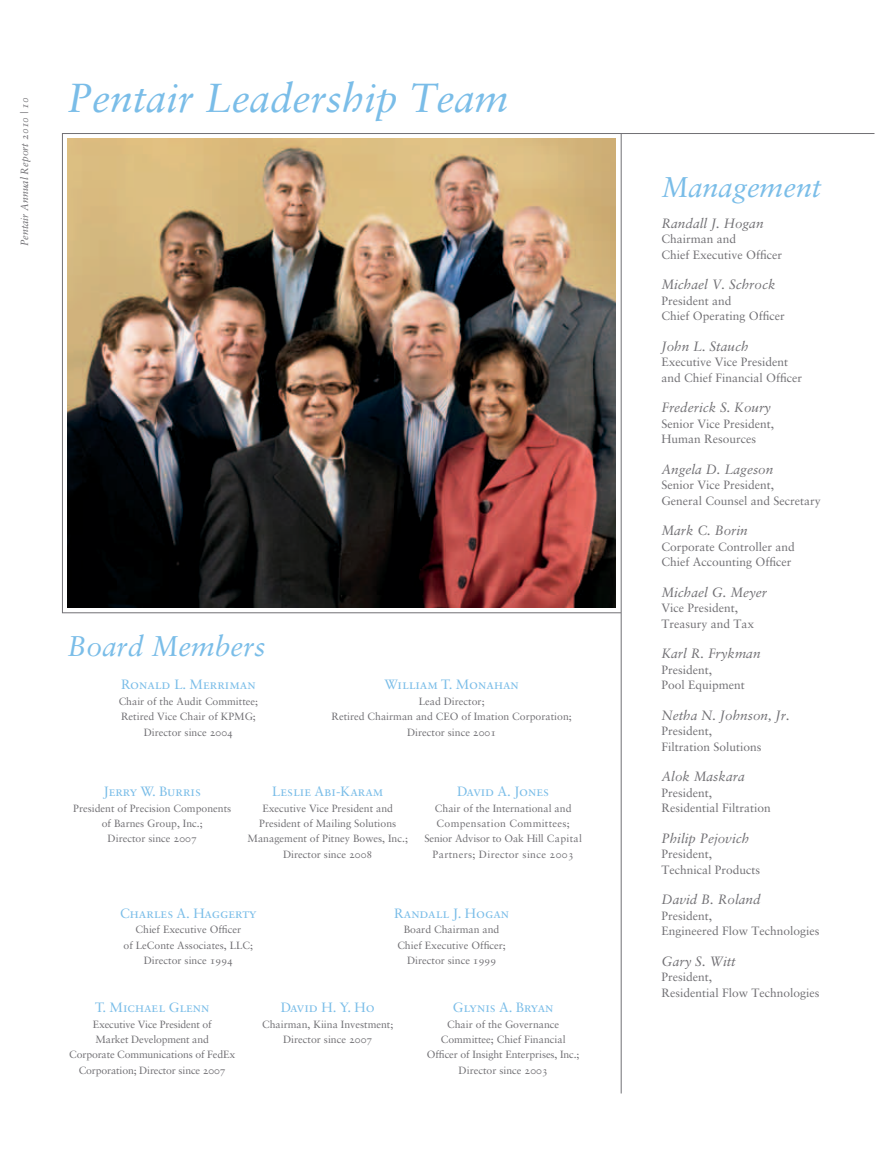
<style>
.page{position:relative;width:891px;height:1161px;background:#fff}
.page>*{position:absolute;margin:0;border:0;box-sizing:border-box;transform-origin:0 0}
.t1{font:40.5px "HK Sabon Italic Os F";color:#7abde8}
.t2{font:28.5px "HK Sabon Italic Os F";color:#7abde8}
.t3{font:13.5px "HK Sabon Italic Os F";color:#717074}
.t4{font:13.5px "Sabon Roman SC";color:#7abde8}
.t5{font:12px/15.3px "HK Sabon";color:#717074}
.t6{font:10.5px/15.3px "HK Sabon";color:#717074;text-align:center}
.t7{font:10.5px/15.3px "HK Sabon";letter-spacing:.03em;color:#717074;text-align:center}
.t8{font:10.5px "HK Sabon Italic Os F";color:#717074}
</style>
<div class="page">
<img style="left:68px;top:139px;width:548px;height:469px">
<hr style="left:621px;top:133px;width:1px;height:960px;background:#717074">
<hr style="left:621px;top:133px;width:253px;height:1px;background:#717074">
<p class="t8" style="left:18px;top:246px;width:151px;rotate:-90deg">Pentair Annual Report 2010 | 10</p>
<h1 class="t1" style="left:68px;top:74px;width:443px">Pentair Leadership Team</h1>
<h2 class="t2" style="left:68px;top:630px;width:199px">Board Members</h2>
<p class="t4" style="left:121px;top:677px;width:136px">Ronald L. Merriman</p>
<p class="t6" style="left:119px;top:693px;width:141px">Chair of the Audit Committee;<br>Retired Vice Chair of KPMG;<br>Director since 2004</p>
<p class="t4" style="left:385px;top:677px;width:136px">William T. Monahan</p>
<p class="t6" style="left:331px;top:693px;width:242px">Lead Director;<br>Retired Chairman and CEO of Imation Corporation;<br>Director since 2001</p>
<p class="t4" style="left:103px;top:784px;width:99px">Jerry W. Burris</p>
<p class="t6" style="left:73px;top:800px;width:160px">President of Precision Components of Barnes Group, Inc.;<br>Director since 2007</p>
<p class="t4" style="left:272px;top:784px;width:113px">Leslie Abi-Karam</p>
<p class="t6" style="left:248px;top:800px;width:162px">Executive Vice President and<br>President of Mailing Solutions<br>Management of Pitney Bowes, Inc.;<br>Director since 2008</p>
<p class="t4" style="left:457px;top:784px;width:94px">David A. Jones</p>
<p class="t7" style="left:424px;top:800px;width:159px">Chair of the International and<br>Compensation Committees;<br>Senior Advisor to Oak Hill Capital<br>Partners; Director since 2003</p>
<p class="t4" style="left:120px;top:905px;width:138px">Charles A. Haggerty</p>
<p class="t6" style="left:124px;top:922px;width:131px">Chief Executive Officer<br>of LeConte Associates, LLC;<br>Director since 1994</p>
<p class="t4" style="left:394px;top:905px;width:116px">Randall J. Hogan</p>
<p class="t6" style="left:397px;top:922px;width:110px">Board Chairman and<br>Chief Executive Officer;<br>Director since 1999</p>
<p class="t4" style="left:95px;top:999px;width:116px">T. Michael Glenn</p>
<p class="t6" style="left:69px;top:1016px;width:167px">Executive Vice President of<br>Market Development and<br>Corporate Communications of FedEx<br>Corporation; Director since 2007</p>
<p class="t4" style="left:281px;top:999px;width:95px">David H. Y. Ho</p>
<p class="t6" style="left:262px;top:1016px;width:133px">Chairman, Kiina Investment;<br>Director since 2007</p>
<p class="t4" style="left:453px;top:999px;width:102px">Glynis A. Bryan</p>
<p class="t6" style="left:427px;top:1016px;width:154px">Chair of the Governance<br>Committee; Chief Financial<br>Officer of Insight Enterprises, Inc.;<br>Director since 2003</p>
<h2 class="t2" style="left:662px;top:171px;width:161px">Management</h2>
<p class="t3" style="left:662px;top:215px;width:104px">Randall J. Hogan</p>
<p class="t5" style="left:662px;top:231px;width:122px">Chairman and<br>Chief Executive Officer</p>
<p class="t3" style="left:662px;top:277px;width:116px">Michael V. Schrock</p>
<p class="t5" style="left:662px;top:293px;width:125px">President and<br>Chief Operating Officer</p>
<p class="t3" style="left:662px;top:338px;width:89px">John L. Stauch</p>
<p class="t5" style="left:662px;top:354px;width:142px">Executive Vice President and Chief Financial Officer</p>
<p class="t3" style="left:662px;top:400px;width:111px">Frederick S. Koury</p>
<p class="t5" style="left:662px;top:416px;width:114px">Senior Vice President,<br>Human Resources</p>
<p class="t3" style="left:662px;top:461px;width:113px">Angela D. Lageson</p>
<p class="t5" style="left:662px;top:477px;width:161px">Senior Vice President,<br>General Counsel and Secretary</p>
<p class="t3" style="left:662px;top:523px;width:88px">Mark C. Borin</p>
<p class="t5" style="left:662px;top:539px;width:135px">Corporate Controller and<br>Chief Accounting Officer</p>
<p class="t3" style="left:662px;top:584px;width:107px">Michael G. Meyer</p>
<p class="t5" style="left:662px;top:600px;width:94px">Vice President,<br>Treasury and Tax</p>
<p class="t3" style="left:662px;top:646px;width:101px">Karl R. Frykman</p>
<p class="t5" style="left:662px;top:662px;width:85px">President,<br>Pool Equipment</p>
<p class="t3" style="left:662px;top:707px;width:130px">Netha N. Johnson, Jr.</p>
<p class="t5" style="left:662px;top:723px;width:102px">President,<br>Filtration Solutions</p>
<p class="t3" style="left:662px;top:769px;width:85px">Alok Maskara</p>
<p class="t5" style="left:662px;top:785px;width:111px">President,<br>Residential Filtration</p>
<p class="t3" style="left:662px;top:830px;width:89px">Philip Pejovich</p>
<p class="t5" style="left:662px;top:846px;width:100px">President,<br>Technical Products</p>
<p class="t3" style="left:662px;top:892px;width:101px">David B. Roland</p>
<p class="t5" style="left:662px;top:908px;width:160px">President,<br>Engineered Flow Technologies</p>
<p class="t3" style="left:662px;top:953px;width:76px">Gary S. Witt</p>
<p class="t5" style="left:662px;top:969px;width:160px">President,<br>Residential Flow Technologies</p>
</div>
